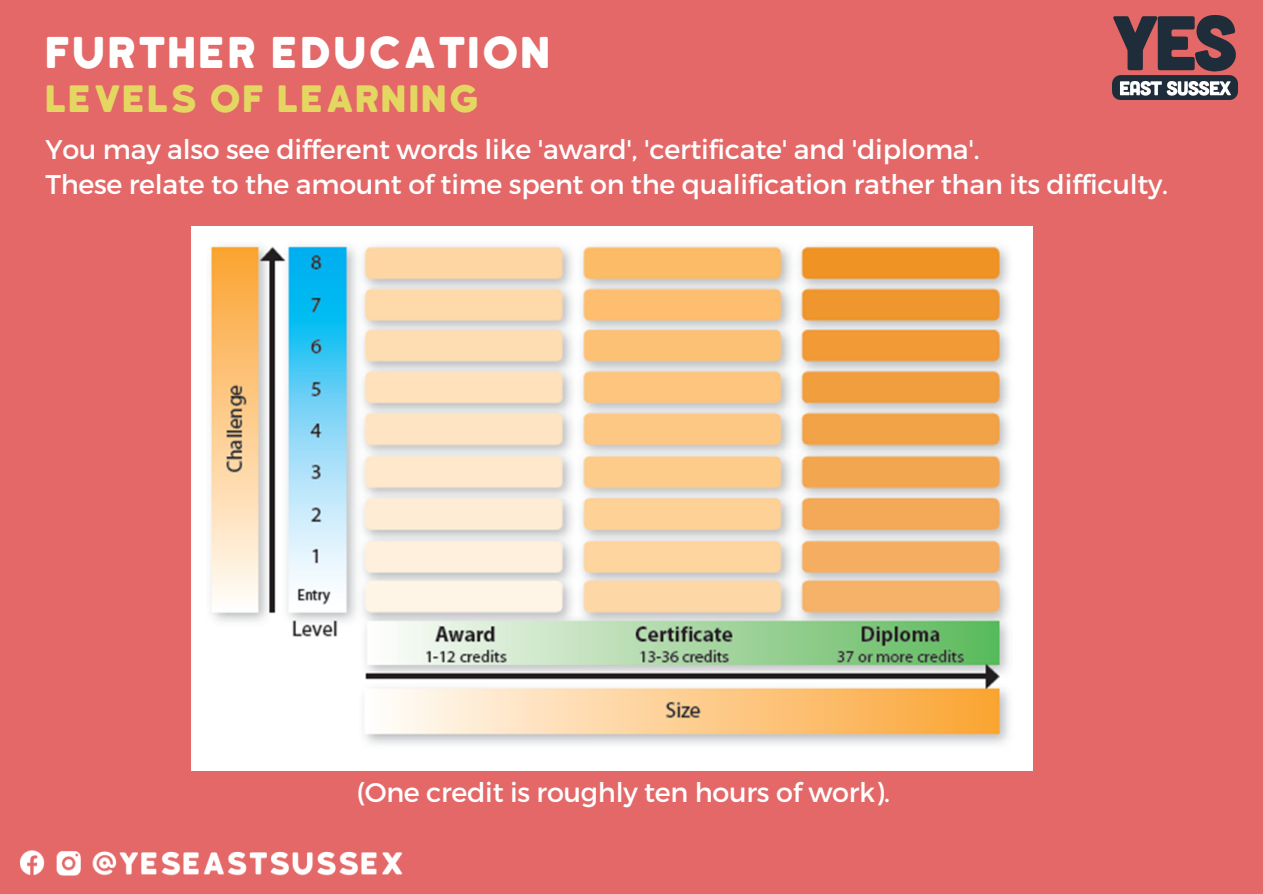
<style>
.page{position:relative;width:1263px;height:894px;background:#fff}
.page>*{position:absolute;margin:0;border:0;box-sizing:border-box;transform-origin:0 0}
.t1{font:42px "Katahdin Round";color:#fff}
.t2{font:36px "Katahdin Round";color:#e3d762}
.t3{font:27px "Montserrat";letter-spacing:-.01em;color:#fff}
</style>
<div class="page">
<div style="left:0;top:0;width:1263px;height:893px;background:#e46868"></div>
<img style="left:1113px;top:16px;width:125px;height:84px">
<img style="left:20px;top:850px;width:383px;height:26px">
<img style="left:192px;top:227px;width:841px;height:543px">
<p class="t1" style="left:45px;top:28px;width:509px">FURTHER EDUCATION</p>
<p class="t2" style="left:45px;top:78px;width:437px">LEVELS OF LEARNING</p>
<p class="t3" style="left:45px;top:132px;width:936px">You may also see different words like 'award', 'certificate' and 'diploma'.</p>
<p class="t3" style="left:45px;top:167px;width:1124px">These relate to the amount of time spent on the qualification rather than its difficulty.</p>
<p class="t3" style="left:356px;top:774px;width:535px">(One credit is roughly ten hours of work).</p>
</div>
